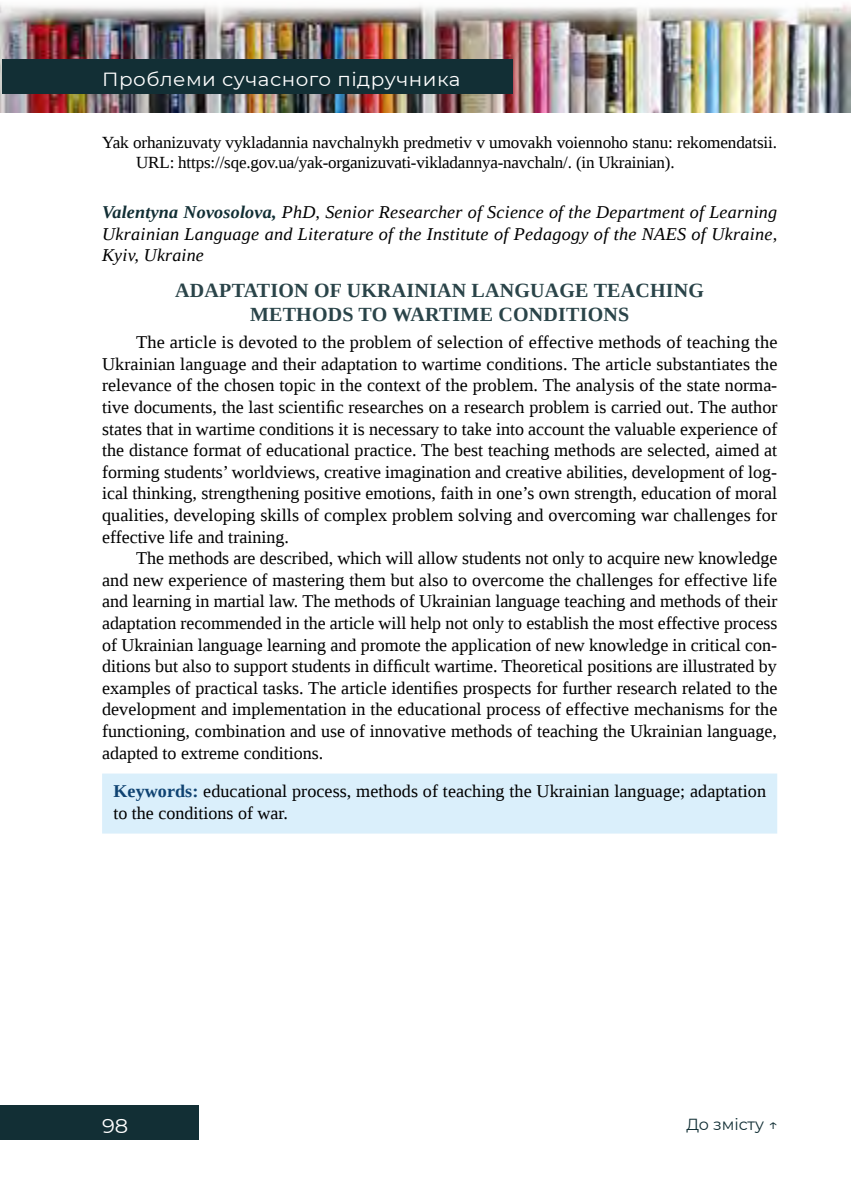
<style>
.page{position:relative;width:851px;height:1191px;background:#fff}
.page>*{position:absolute;margin:0;border:0;box-sizing:border-box;transform-origin:0 0}
.t1{font:700 20px/24px "Liberation Serif";letter-spacing:.01em;color:#2a4449;text-align:center}
.t2{font:20px "Montserrat";color:#fff;scale:1.05 1}
.t3{font:19px "Montserrat";letter-spacing:.025em;color:#fff;scale:1.05 1}
.t4{font:18px/21.6px "Liberation Serif";color:#000;text-align:justify}
.t5{font:italic 18px/21.6px "Liberation Serif";letter-spacing:.015em;color:#000;text-align:justify}
.t6{font:17px/20.4px "Liberation Serif";letter-spacing:-.005em;color:#000}
.t7{font:16px "Montserrat";color:#122f35}
.s1{font-weight:700;color:#122f35}
.s2{font-weight:700;color:#0f4372}
</style>
<div class="page">
<img style="left:0;top:4px;width:850px;height:109px">
<div style="left:2px;top:60px;width:510px;height:34px;background:#122f35"></div>
<div style="left:0;top:1106px;width:198px;height:34px;background:#122f35"></div>
<div style="left:102px;top:773px;width:675px;height:60px;background:#daeffb"></div>
<p class="t3" style="left:102px;top:66px;width:343px">Проблеми сучасного підручника</p>
<p class="t6" style="left:136px;top:132px;width:642px;text-indent:-34px">Yak orhanizuvaty vykladannia navchalnykh predmetiv v umovakh voiennoho stanu: rekomendatsii.<br>URL: https://sqe.gov.ua/yak-organizuvati-vikladannya-navchaln/. (in Ukrainian).</p>
<p class="t5" style="left:102px;top:201px;width:676px"><span class="s1">Valentyna Novosolova,</span> PhD, Senior Researcher of Science of the Department of Learning Ukrainian Language and Literature of the Institute of Pedagogy of the NAES of Ukraine, Kyiv, Ukraine</p>
<p class="t1" style="left:175px;top:278px;width:530px">ADAPTATION OF UKRAINIAN LANGUAGE TEACHING<br>METHODS TO WARTIME CONDITIONS</p>
<p class="t4" style="left:102px;top:331px;width:676px;text-indent:34px">The article is devoted to the problem of selection of effective methods of teaching the Ukrainian language and their adaptation to wartime conditions. The article substantiates the relevance of the chosen topic in the context of the problem. The analysis of the state norma&shy;tive documents, the last scientific researches on a research problem is carried out. The author states that in wartime conditions it is necessary to take into account the valuable experience of the distance format of educational practice. The best teaching methods are selected, aimed at forming students’ worldviews, creative imagination and creative abilities, development of log&shy;ical thinking, strengthening positive emotions, faith in one’s own strength, education of moral qualities, developing skills of complex problem solving and overcoming war challenges for effective life and training.</p>
<p class="t4" style="left:102px;top:547px;width:676px;text-indent:34px">The methods are described, which will allow students not only to acquire new knowledge and new experience of mastering them but also to overcome the challenges for effective life and learning in martial law. The methods of Ukrainian language teaching and methods of their adaptation recommended in the article will help not only to establish the most effective process of Ukrainian language learning and promote the application of new knowledge in critical con&shy;ditions but also to support students in difficult wartime. Theoretical positions are illustrated by examples of practical tasks. The article identifies prospects for further research related to the development and implementation in the educational process of effective mechanisms for the functioning, combination and use of innovative methods of teaching the Ukrainian language, adapted to extreme conditions.</p>
<p class="t4" style="left:113px;top:780px;width:654px"><span class="s2">Keywords:</span> educational process, methods of teaching the Ukrainian language; adaptation to the conditions of war.</p>
<p class="t2" style="left:102px;top:1111px;width:26px">98</p>
<p class="t7" style="left:686px;top:1113px;width:93px">До змісту ↑</p>
</div>
